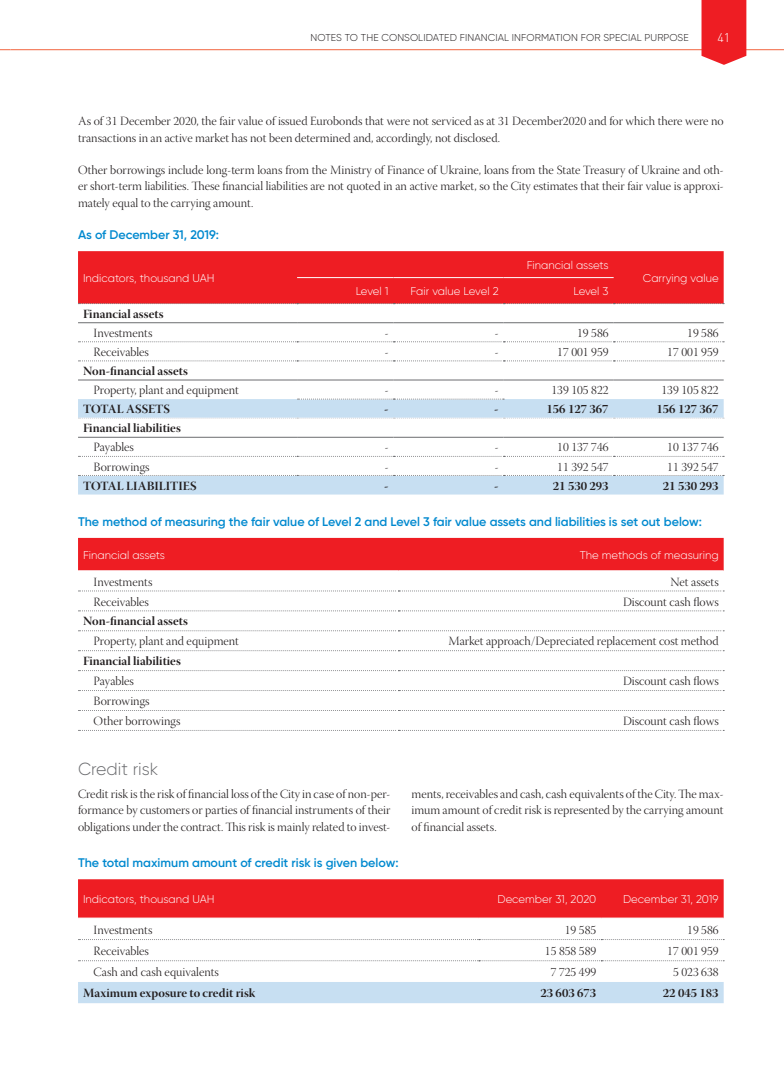
<style>
.page{position:relative;width:784px;height:1074px;background:#fff}
.page>*{position:absolute;margin:0;border:0;box-sizing:border-box;transform-origin:0 0}
.t1{font:300 17.5px "Gilroy";color:#6c6d70}
.t2{font:12.5px/16.2px "Warnock Pro Light Disp";color:#231f20;text-align:justify}
.t3{font:12.5px "Warnock Pro Bold Disp";color:#231f20}
.t4{font:600 12.5px "Gilroy";color:#0089cf}
.t5{font:300 12.5px "DIN Pro";color:#fff}
.t6{font:300 11.25px "Gilroy";color:#fff}
.t7{font:300 10px "Gilroy";letter-spacing:.01em;color:#231f20}
</style>
<div class="page">
<hr style="left:11px;top:49px;width:772px;height:1px;background:#f48465">
<svg style="left:701px;top:0;width:45px;height:65px;background:#ef2f34"></svg>
<div style="left:78px;top:251px;width:645px;height:52px;background:#ee1d23"></div>
<svg style="left:78px;top:399px;width:645px;height:95px"></svg>
<svg style="left:78px;top:341px;width:645px;height:1px"></svg>
<svg style="left:297px;top:398px;width:207px;height:1px"></svg>
<svg style="left:78px;top:456px;width:645px;height:1px"></svg>
<svg style="left:78px;top:475px;width:645px;height:1px"></svg>
<hr style="left:297px;top:277px;width:96px;height:1px;background:#fff">
<hr style="left:393px;top:277px;width:110px;height:1px;background:#fff">
<hr style="left:503px;top:277px;width:110px;height:1px;background:#fff">
<svg style="left:78px;top:303px;width:645px;height:1px"></svg>
<hr style="left:78px;top:322px;width:219px;height:1px;background:#6c6d70">
<hr style="left:297px;top:322px;width:96px;height:1px;background:#6c6d70">
<hr style="left:393px;top:322px;width:110px;height:1px;background:#6c6d70">
<hr style="left:503px;top:322px;width:110px;height:1px;background:#6c6d70">
<hr style="left:613px;top:322px;width:110px;height:1px;background:#6c6d70">
<svg style="left:78px;top:360px;width:645px;height:1px"></svg>
<hr style="left:78px;top:379px;width:219px;height:1px;background:#6c6d70">
<hr style="left:297px;top:379px;width:96px;height:1px;background:#6c6d70">
<hr style="left:393px;top:379px;width:110px;height:1px;background:#6c6d70">
<hr style="left:503px;top:379px;width:110px;height:1px;background:#6c6d70">
<hr style="left:613px;top:379px;width:110px;height:1px;background:#6c6d70">
<svg style="left:78px;top:418px;width:645px;height:1px"></svg>
<hr style="left:78px;top:437px;width:219px;height:1px;background:#6c6d70">
<hr style="left:297px;top:437px;width:96px;height:1px;background:#6c6d70">
<hr style="left:393px;top:437px;width:110px;height:1px;background:#6c6d70">
<hr style="left:503px;top:437px;width:110px;height:1px;background:#6c6d70">
<hr style="left:613px;top:437px;width:110px;height:1px;background:#6c6d70">
<div style="left:78px;top:538px;width:645px;height:32px;background:#ee1d23"></div>
<svg style="left:78px;top:590px;width:644px;height:1px"></svg>
<svg style="left:78px;top:610px;width:645px;height:1px"></svg>
<svg style="left:78px;top:630px;width:645px;height:1px"></svg>
<svg style="left:78px;top:650px;width:645px;height:1px"></svg>
<svg style="left:78px;top:670px;width:645px;height:1px"></svg>
<svg style="left:78px;top:690px;width:645px;height:1px"></svg>
<svg style="left:78px;top:710px;width:645px;height:1px"></svg>
<svg style="left:78px;top:730px;width:645px;height:1px"></svg>
<div style="left:78px;top:879px;width:645px;height:38px;background:#ee1d23"></div>
<div style="left:78px;top:982px;width:645px;height:21px;background:#c7dff2"></div>
<svg style="left:78px;top:939px;width:645px;height:1px"></svg>
<svg style="left:78px;top:960px;width:645px;height:1px"></svg>
<p class="t7" style="left:310px;top:31px;width:379px">NOTES TO THE CONSOLIDATED FINANCIAL INFORMATION FOR SPECIAL PURPOSE</p>
<p class="t5" style="left:717px;top:29px;width:14px">41</p>
<p class="t2" style="left:78px;top:114px;width:646px">As of 31 December 2020, the fair value of issued Eurobonds that were not serviced as at 31 December2020 and for which there were no transactions in an active market has not been determined and, accordingly, not disclosed.</p>
<p class="t2" style="left:78px;top:163px;width:646px">Other borrowings include long-term loans from the Ministry of Finance of Ukraine, loans from the State Treasury of Ukraine and oth&shy;er short-term liabilities. These financial liabilities are not quoted in an active market, so the City estimates that their fair value is approxi&shy;mately equal to the carrying amount.</p>
<p class="t4" style="left:78px;top:227px;width:142px">As of December 31, 2019:</p>
<p class="t6" style="left:83px;top:271px;width:133px">Indicators, thousand UAH</p>
<p class="t6" style="left:526px;top:258px;width:83px">Financial assets</p>
<p class="t6" style="left:642px;top:271px;width:77px">Carrying value</p>
<p class="t6" style="left:355px;top:284px;width:34px">Level 1</p>
<p class="t6" style="left:410px;top:284px;width:90px">Fair value Level 2</p>
<p class="t6" style="left:573px;top:284px;width:37px">Level 3</p>
<p class="t3" style="left:83px;top:306px;width:82px">Financial assets</p>
<p class="t2" style="left:94px;top:326px;width:60px">Investments</p>
<p class="t2" style="left:384px;top:326px;width:5px">-</p>
<p class="t2" style="left:494px;top:326px;width:5px">-</p>
<p class="t2" style="left:577px;top:326px;width:33px">19 586</p>
<p class="t2" style="left:686px;top:326px;width:33px">19 586</p>
<p class="t2" style="left:94px;top:345px;width:57px">Receivables</p>
<p class="t2" style="left:384px;top:345px;width:5px">-</p>
<p class="t2" style="left:494px;top:345px;width:5px">-</p>
<p class="t2" style="left:557px;top:345px;width:53px">17 001 959</p>
<p class="t2" style="left:667px;top:345px;width:53px">17 001 959</p>
<p class="t3" style="left:83px;top:363px;width:106px">Non-financial assets</p>
<p class="t2" style="left:94px;top:383px;width:147px">Property, plant and equipment</p>
<p class="t2" style="left:384px;top:383px;width:5px">-</p>
<p class="t2" style="left:494px;top:383px;width:5px">-</p>
<p class="t2" style="left:551px;top:383px;width:59px">139 105 822</p>
<p class="t2" style="left:661px;top:383px;width:59px">139 105 822</p>
<p class="t3" style="left:83px;top:401px;width:88px">TOTAL ASSETS</p>
<p class="t3" style="left:384px;top:401px;width:6px">-</p>
<p class="t3" style="left:494px;top:401px;width:6px">-</p>
<p class="t3" style="left:546px;top:401px;width:64px">156 127 367</p>
<p class="t3" style="left:656px;top:401px;width:64px">156 127 367</p>
<p class="t3" style="left:83px;top:421px;width:99px">Financial liabilities</p>
<p class="t2" style="left:94px;top:440px;width:42px">Payables</p>
<p class="t2" style="left:384px;top:440px;width:5px">-</p>
<p class="t2" style="left:494px;top:440px;width:5px">-</p>
<p class="t2" style="left:557px;top:440px;width:53px">10 137 746</p>
<p class="t2" style="left:667px;top:440px;width:53px">10 137 746</p>
<p class="t2" style="left:94px;top:459px;width:57px">Borrowings</p>
<p class="t2" style="left:557px;top:459px;width:53px">11 392 547</p>
<p class="t2" style="left:667px;top:459px;width:53px">11 392 547</p>
<p class="t3" style="left:83px;top:478px;width:115px">TOTAL LIABILITIES</p>
<p class="t3" style="left:384px;top:478px;width:6px">-</p>
<p class="t3" style="left:494px;top:478px;width:6px">-</p>
<p class="t3" style="left:552px;top:478px;width:57px">21 530 293</p>
<p class="t3" style="left:662px;top:478px;width:57px">21 530 293</p>
<p class="t4" style="left:78px;top:514px;width:625px">The method of measuring the fair value of Level 2 and Level 3 fair value assets and liabilities is set out below:</p>
<p class="t6" style="left:83px;top:548px;width:83px">Financial assets</p>
<p class="t6" style="left:579px;top:548px;width:140px">The methods of measuring</p>
<p class="t2" style="left:94px;top:574px;width:60px">Investments</p>
<p class="t2" style="left:670px;top:574px;width:50px">Net assets</p>
<p class="t2" style="left:94px;top:594px;width:57px">Receivables</p>
<p class="t2" style="left:622px;top:594px;width:97px">Discount cash flows</p>
<p class="t3" style="left:83px;top:614px;width:106px">Non-financial assets</p>
<p class="t2" style="left:94px;top:634px;width:147px">Property, plant and equipment</p>
<p class="t2" style="left:448px;top:634px;width:271px">Market approach/Depreciated replacement cost method</p>
<p class="t3" style="left:83px;top:653px;width:99px">Financial liabilities</p>
<p class="t2" style="left:94px;top:674px;width:42px">Payables</p>
<p class="t2" style="left:622px;top:674px;width:97px">Discount cash flows</p>
<p class="t2" style="left:94px;top:692px;width:88px;line-height:19.9px">Borrowings<br>Other borrowings</p>
<p class="t2" style="left:622px;top:714px;width:97px">Discount cash flows</p>
<h1 class="t1" style="left:78px;top:758px;width:82px">Credit risk</h1>
<p class="t2" style="left:78px;top:787px;width:313px">Credit risk is the risk of financial loss of the City in case of non-per&shy;formance by customers or parties of financial instruments of their obligations under the contract. This risk is mainly related to invest-</p>
<p class="t2" style="left:411px;top:787px;width:313px">ments, receivables and cash, cash equivalents of the City. The max&shy;imum amount of credit risk is represented by the carrying amount of financial assets.</p>
<p class="t4" style="left:78px;top:855px;width:322px">The total maximum amount of credit risk is given below:</p>
<p class="t6" style="left:83px;top:892px;width:133px">Indicators, thousand UAH</p>
<p class="t6" style="left:497px;top:892px;width:100px">December 31, 2020</p>
<p class="t6" style="left:622px;top:892px;width:97px">December 31, 2019</p>
<p class="t2" style="left:94px;top:922px;width:60px">Investments</p>
<p class="t2" style="left:564px;top:922px;width:33px">19 585</p>
<p class="t2" style="left:686px;top:922px;width:33px">19 586</p>
<p class="t2" style="left:94px;top:943px;width:57px">Receivables</p>
<p class="t2" style="left:544px;top:943px;width:53px">15 858 589</p>
<p class="t2" style="left:667px;top:943px;width:53px">17 001 959</p>
<p class="t2" style="left:94px;top:965px;width:127px">Cash and cash equivalents</p>
<p class="t2" style="left:550px;top:965px;width:47px">7 725 499</p>
<p class="t2" style="left:672px;top:965px;width:47px">5 023 638</p>
<p class="t3" style="left:83px;top:985px;width:173px">Maximum exposure to credit risk</p>
<p class="t3" style="left:540px;top:985px;width:57px">23 603 673</p>
<p class="t3" style="left:662px;top:985px;width:57px">22 045 183</p>
</div>
